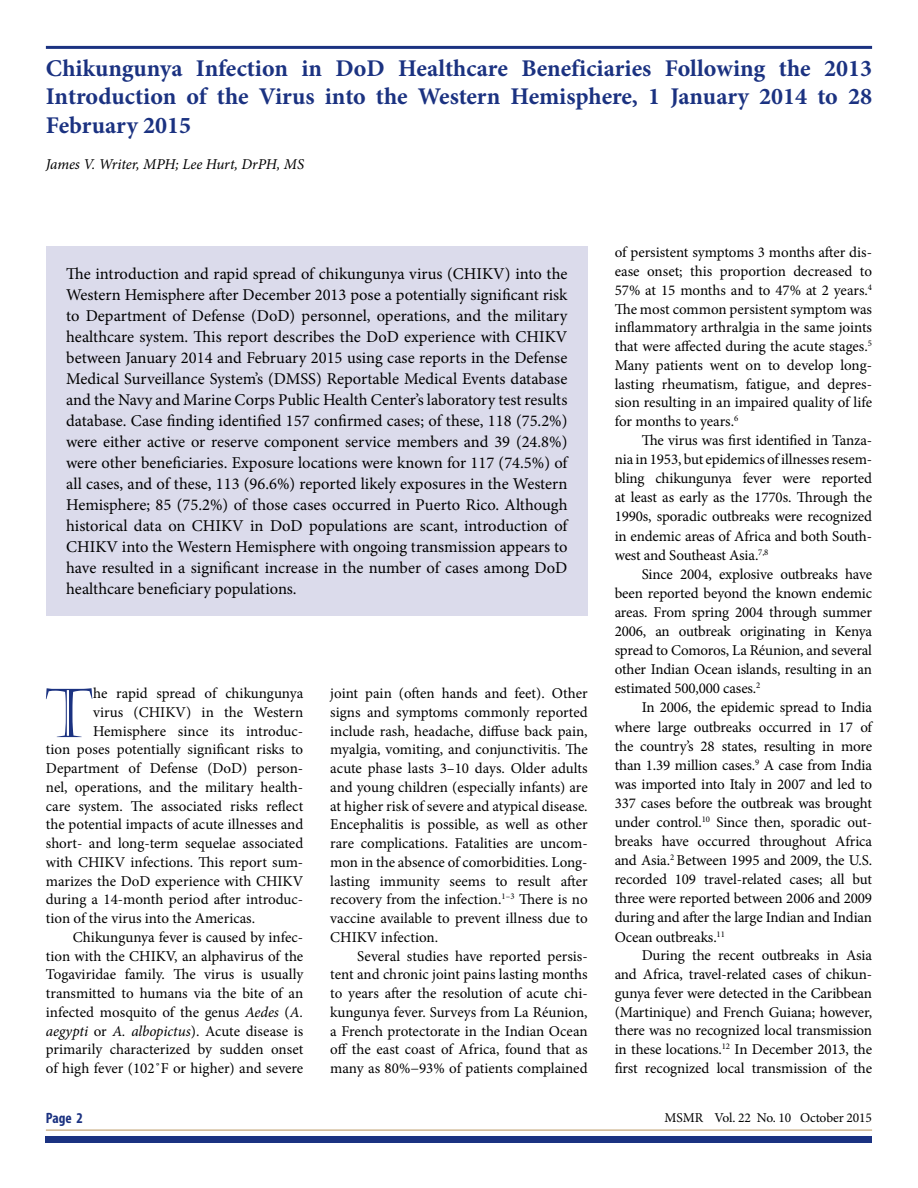
<style>
.page{position:relative;width:918px;height:1188px;background:#fff}
.page>*{position:absolute;margin:0;border:0;box-sizing:border-box;transform-origin:0 0}
.Body_DropCap{font:67.5px "Castellar";color:#1b3281}
.Heads{font:700 24px/28.5px "Minion Pro";letter-spacing:-.005em;color:#1b3281;text-align:justify}
.Abstract{font:16.5px/21px "Minion Pro";color:#000;text-align:justify}
.Body{font:15px/18.8px "Minion Pro";letter-spacing:-.01em;color:#000;text-align:justify}
.Body_DropCap-2{font:15px "Minion Pro";color:#000}
.Heads_AuthorByline{font:italic 15px "Minion Pro";letter-spacing:-.01em;color:#000}
.t1{font:700 condensed 15px "Myriad Pro";color:#1b3281}
.t2{font:13.5px "Minion Pro";letter-spacing:-.01em;color:#010202}
.s1{font-style:italic}
.s2{color:#000}
</style>
<div class="page">
<div style="left:46px;top:1136px;width:826px;height:6px;background:#1b3281"></div>
<hr style="left:46px;top:1129px;width:826px;height:2px;background:#cfb691">
<div style="left:46px;top:246px;width:542px;height:370px;background:#dbdbeb"></div>
<hr style="left:46px;top:46px;width:826px;height:3px;background:#1b3281">
<h1 class="Heads" style="left:46px;top:54px;width:828px">Chikungunya Infection in DoD Healthcare Beneficiaries Following the 2013<br>Introduction of the Virus into the Western Hemisphere, 1 January 2014 to 28<br>February 2015</h1>
<p class="Heads_AuthorByline" style="left:46px;top:154px;width:260px">James V. Writer, MPH; Lee Hurt, DrPH, MS</p>
<p class="Abstract" style="left:66px;top:263px;width:503px">The introduction and rapid spread of chikungunya virus (CHIKV) into the Western Hemisphere after December 2013 pose a potentially significant risk to Department of Defense (DoD) personnel, operations, and the military healthcare system. This report describes the DoD experience with CHIKV between January 2014 and February 2015 using case reports in the Defense Medical Surveillance System’s (DMSS) Reportable Medical Events database and the Navy and Marine Corps Public Health Center’s laboratory test results database. Case finding identified 157 confirmed cases; of these, 118 (75.2%) were either active or reserve component service members and 39 (24.8%) were other beneficiaries. Exposure locations were known for 117 (74.5%) of all cases, and of these, 113 (96.6%) reported likely exposures in the Western Hemisphere; 85 (75.2%) of those cases occurred in Puerto Rico. Although historical data on CHIKV in DoD populations are scant, introduction of CHIKV into the Western Hemisphere with ongoing transmission appears to have resulted in a significant increase in the number of cases among DoD healthcare beneficiary populations.</p>
<p class="Body_DropCap" style="left:45px;top:675px;width:50px">T</p>
<p class="Body_DropCap-2" style="left:93px;top:683px;width:212px">he rapid spread of chikungunya</p>
<p class="Body_DropCap-2" style="left:93px;top:702px;width:212px">virus (CHIKV) in the Western</p>
<p class="Body_DropCap-2" style="left:93px;top:721px;width:212px">Hemisphere since its introduc-</p>
<p class="Body_DropCap-2" style="left:46px;top:739px;width:259px">tion poses potentially significant risks to</p>
<p class="Body_DropCap-2" style="left:46px;top:758px;width:259px">Department of Defense (DoD) person-</p>
<p class="Body_DropCap-2" style="left:46px;top:777px;width:259px">nel, operations, and the military health-</p>
<p class="Body_DropCap-2" style="left:46px;top:796px;width:259px">care system. The associated risks reflect</p>
<p class="Body_DropCap-2" style="left:46px;top:814px;width:259px">the potential impacts of acute illnesses and</p>
<p class="Body_DropCap-2" style="left:46px;top:833px;width:259px">short- and long-term sequelae associated</p>
<p class="Body_DropCap-2" style="left:46px;top:852px;width:259px">with CHIKV infections. This report sum-</p>
<p class="Body_DropCap-2" style="left:46px;top:871px;width:259px">marizes the DoD experience with CHIKV</p>
<p class="Body_DropCap-2" style="left:46px;top:889px;width:259px">during a 14-month period after introduc-</p>
<p class="Body_DropCap-2" style="left:46px;top:908px;width:211px">tion of the virus into the Americas.</p>
<p class="Body" style="left:46px;top:928px;width:259px;text-indent:27px">Chikungunya fever is caused by infec&shy;tion with the CHIKV, an alphavirus of the Togaviridae family. The virus is usually transmitted to humans via the bite of an infected mosquito of the genus <span class="s1">Aedes</span> (<span class="s1">A. aegypti</span> or <span class="s1">A. albopictus</span>). Acute disease is primarily characterized by sudden onset of high fever (102˚F or higher) and severe</p>
<p class="Body" style="left:330px;top:684px;width:259px">joint pain (often hands and feet). Other signs and symptoms commonly reported include rash, headache, diffuse back pain, myalgia, vomiting, and conjunctivitis. The acute phase lasts 3–10 days. Older adults and young children (especially infants) are at higher risk of severe and atypical disease.<br>Encephalitis is possible, as well as other rare complications. Fatalities are uncom&shy;mon in the absence of comorbidities. Long&shy;lasting immunity seems to result after recovery from the infection.<sup>1–3</sup> There is no vaccine available to prevent illness due to CHIKV infection.</p>
<p class="Body" style="left:330px;top:946px;width:259px;text-indent:27px">Several studies have reported persis&shy;tent and chronic joint pains lasting months to years after the resolution of acute chi&shy;kungunya fever. Surveys from La Réunion, a French protectorate in the Indian Ocean off the east coast of Africa, found that as many as 80%−93% of patients complained</p>
<p class="Body" style="left:615px;top:243px;width:259px">of persistent symptoms 3 months after dis&shy;ease onset; this proportion decreased to 57% at 15 months and to 47% at 2 years.<sup>4<br></sup>The most common persistent symptom was inflammatory arthralgia in the same joints that were affected during the acute stages.<sup>5<br></sup>Many patients went on to develop long&shy;lasting rheumatism, fatigue, and depres&shy;sion resulting in an impaired quality of life for months to years.<sup>6</sup></p>
<p class="Body" style="left:615px;top:431px;width:259px;text-indent:27px">The virus was first identified in Tanza&shy;nia in 1953, but epidemics of illnesses resem&shy;bling chikungunya fever were reported at least as early as the 1770s. Through the 1990s, sporadic outbreaks were recognized in endemic areas of Africa and both South&shy;west and Southeast Asia.<sup>7,8</sup></p>
<p class="Body" style="left:615px;top:565px;width:259px;text-indent:27px">Since 2004, explosive outbreaks have been reported beyond the known endemic areas. From spring 2004 through summer 2006, an outbreak originating in Kenya spread to Comoros, La Réunion, and several other Indian Ocean islands, resulting in an estimated 500,000 cases.<sup>2</sup></p>
<p class="Body" style="left:615px;top:698px;width:259px;text-indent:27px">In 2006, the epidemic spread to India where large outbreaks occurred in 17 of the country’s 28 states, resulting in more than 1.39 million cases.<sup>9</sup> A case from India was imported into Italy in 2007 and led to 337 cases before the outbreak was brought under control.<sup>10</sup> Since then, sporadic out&shy;breaks have occurred throughout Africa and Asia.<sup>2</sup> Between 1995 and 2009, the U.S. recorded 109 travel-related cases; all but three were reported between 2006 and 2009 during and after the large Indian and Indian Ocean outbreaks.<sup>11</sup></p>
<p class="Body" style="left:615px;top:946px;width:259px;text-indent:27px">During the recent outbreaks in Asia and Africa, travel-related cases of chikun&shy;gunya fever were detected in the Caribbean (Martinique) and French Guiana; however, there was no recognized local transmission in these locations.<sup>12</sup> In December 2013, the first recognized local transmission of the</p>
<p class="t1" style="left:46px;top:1109px;width:39px">Page 2</p>
<p class="t2" style="left:665px;top:1109px;width:209px"><span class="s2">MSMR</span> Vol. 22 No. 10 October 2015</p>
</div>
